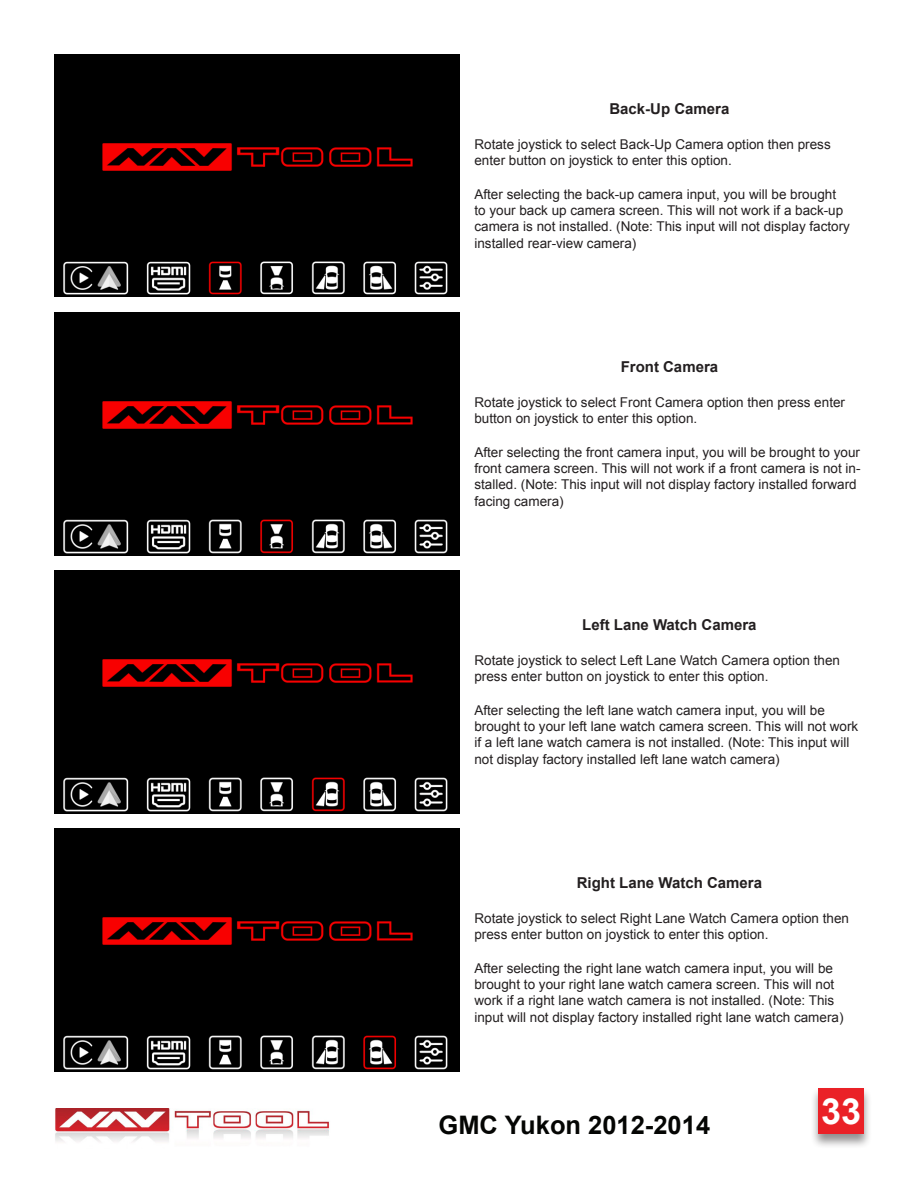
<style>
.page{position:relative;width:918px;height:1188px;background:#fff}
.page>*{position:absolute;margin:0;border:0;box-sizing:border-box;transform-origin:0 0}
.t1{font:700 36px "Arial";color:#fff}
.t2{font:700 25.5px "Arial";color:#040503}
.t3{font:700 15px "Arial";color:#231f20}
.Text{font:13.5px/16.2px "Arial";color:#231f20}
</style>
<div class="page">
<img style="left:55px;top:1108px;width:275px;height:34px">
<div style="left:810px;top:1087px;width:62px;height:62px;background:#231f20;opacity:.5"></div>
<div style="left:818px;top:1088px;width:46px;height:46px;background:#ea2127"></div>
<img style="left:54px;top:54px;width:405px;height:243px">
<img style="left:54px;top:312px;width:405px;height:243px">
<img style="left:54px;top:570px;width:405px;height:243px">
<img style="left:54px;top:828px;width:405px;height:243px">
<p class="t3" style="left:609px;top:99px;width:122px">Back-Up Camera</p>
<p class="Text" style="left:474px;top:136px;width:358px">Rotate joystick to select Back-Up Camera option then press enter button on joystick to enter this option.</p>
<p class="Text" style="left:474px;top:186px;width:377px">After selecting the back-up camera input, you will be brought to your back up camera screen. This will not work if a back-up camera is not installed. (Note: This input will not display factory installed rear-view camera)</p>
<p class="t3" style="left:621px;top:357px;width:99px">Front Camera</p>
<p class="Text" style="left:474px;top:394px;width:372px">Rotate joystick to select Front Camera option then press enter button on joystick to enter this option.</p>
<p class="Text" style="left:474px;top:444px;width:388px">After selecting the front camera input, you will be brought to your front camera screen. This will not work if a front camera is not in&shy;stalled. (Note: This input will not display factory installed forward facing camera)</p>
<p class="t3" style="left:582px;top:615px;width:176px">Left Lane Watch Camera</p>
<p class="Text" style="left:474px;top:652px;width:367px">Rotate joystick to select Left Lane Watch Camera option then press enter button on joystick to enter this option.</p>
<p class="Text" style="left:474px;top:702px;width:385px">After selecting the left lane watch camera input, you will be brought to your left lane watch camera screen. This will not work if a left lane watch camera is not installed. (Note: This input will not display factory installed left lane watch camera)</p>
<p class="t3" style="left:577px;top:873px;width:187px">Right Lane Watch Camera</p>
<p class="Text" style="left:474px;top:910px;width:376px">Rotate joystick to select Right Lane Watch Camera option then press enter button on joystick to enter this option.</p>
<p class="Text" style="left:474px;top:960px;width:371px">After selecting the right lane watch camera input, you will be brought to your right lane watch camera screen. This will not work if a right lane watch camera is not installed. (Note: This input will not display factory installed right lane watch camera)</p>
<h2 class="t2" style="left:439px;top:1108px;width:273px">GMC Yukon 2012-2014</h2>
<h1 class="t1" style="left:821px;top:1088px;width:42px">33</h1>
</div>
